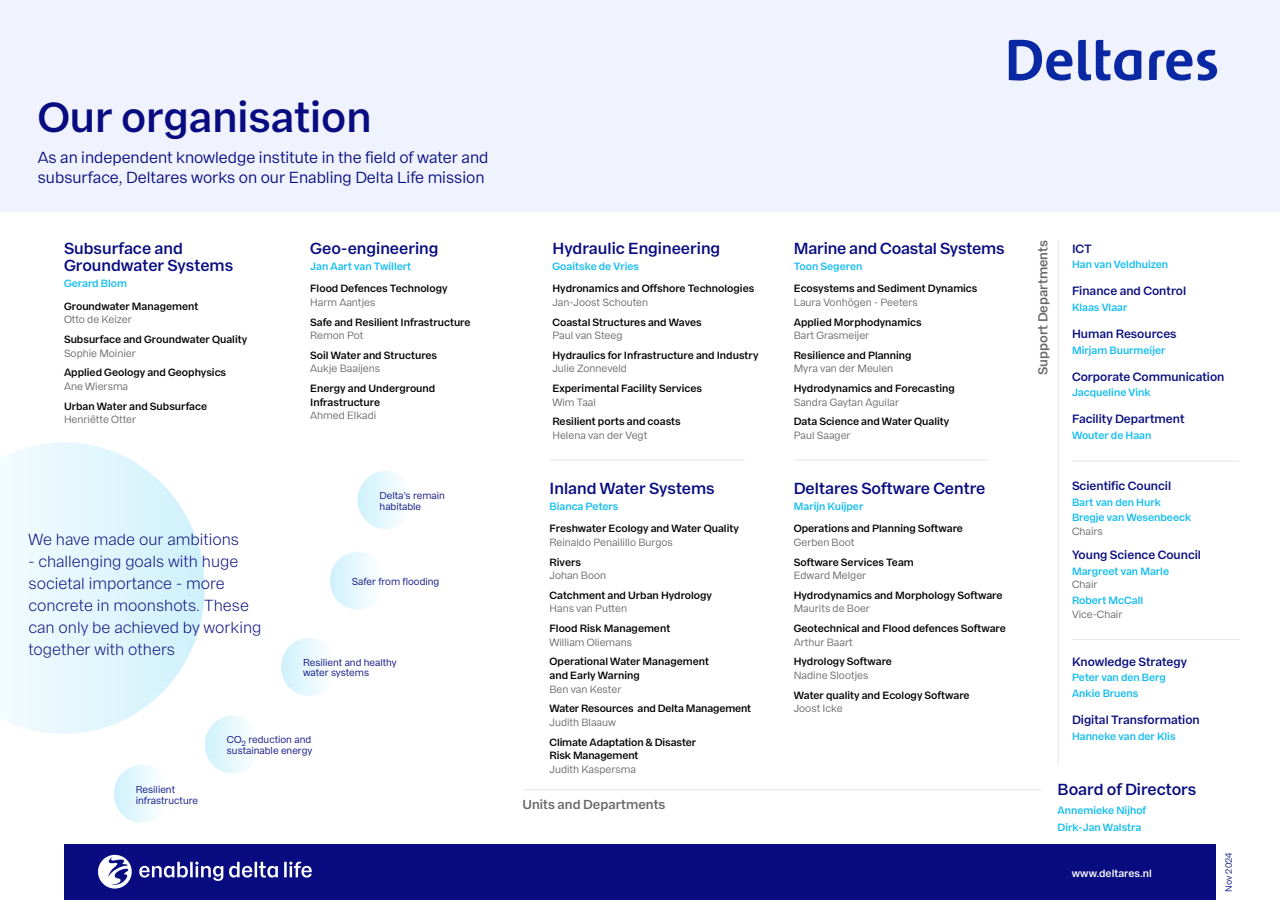
<style>
.page{position:relative;width:1280px;height:900px;background:#fff}
.page>*{position:absolute;margin:0;border:0;box-sizing:border-box;transform-origin:0 0}
.t1{font:600 42px "Franca";color:#080c80}
.t2{font:600 16px/17.5px "Franca";color:#080c80}
.t3{font:300 16px/22px "Franca";color:#080c80}
.t4{font:16px/20px "Franca";color:#080c80}
.t5{font:600 13px "Franca";color:#666}
.t6{font:600 12px "Franca";color:#080c80}
.t7{font:600 10.5px/13.6px "Franca";color:#000}
.t8{font:10.5px "Franca";color:#666}
.t9{font:600 10.5px/15.6px "Franca";color:#0ebbf0}
.t10{font:600 10.5px "Franca";color:#fff}
.t11{font:10px/10.5px "Franca";color:#080c80}
.t12{font:9px "Franca";color:#080c80}
</style>
<div class="page">
<div style="left:0;top:0;width:1280px;height:212px;background:#f0f3fd"></div>
<div style="left:64px;top:844px;width:1152px;height:56px;background:#080c80"></div>
<hr style="left:550px;top:460px;width:195px;height:1px;background:#e6e6e6">
<hr style="left:794px;top:460px;width:195px;height:1px;background:#e6e6e6">
<hr style="left:522px;top:789px;width:520px;height:1px;background:#e6e6e6">
<svg style="left:98px;top:855px;width:214px;height:34px"></svg>
<hr style="left:1072px;top:461px;width:168px;height:1px;background:#e6e6e6">
<hr style="left:1072px;top:639px;width:168px;height:1px;background:#e6e6e6">
<svg style="left:1009px;top:40px;width:208px;height:41px"></svg>
<hr style="left:1058px;top:240px;width:1px;height:526px;background:#e6e6e6">
<svg style="left:0;top:442px;width:205px;height:292px;fill:#e6f8fd"></svg>
<div style="left:281px;top:638px;width:56px;height:58px;background:linear-gradient(to right,#cff1fc,#fffffe);border-radius:50%"></div>
<div style="left:205px;top:715px;width:55px;height:59px;background:linear-gradient(to right,#cff1fc,#fffffe);border-radius:50%"></div>
<div style="left:330px;top:552px;width:55px;height:58px;background:linear-gradient(to right,#cff1fc,#fffffe);border-radius:50%"></div>
<div style="left:358px;top:471px;width:55px;height:58px;background:linear-gradient(to right,#cff1fc,#fffffe);border-radius:50%"></div>
<div style="left:114px;top:765px;width:55px;height:58px;background:linear-gradient(to right,#cff1fc,#fffffe);border-radius:50%"></div>
<h1 class="t1" style="left:38px;top:92px;width:335px">Our organisation</h1>
<h2 class="t4" style="left:38px;top:148px;width:452px">As an independent knowledge institute in the field of water and subsurface, Deltares works on our Enabling Delta Life mission</h2>
<h2 class="t2" style="left:64px;top:240px;width:171px">Subsurface and<br>Groundwater Systems</h2>
<p class="t9" style="left:64px;top:276px;width:65px">Gerard Blom</p>
<p class="t7" style="left:64px;top:299px;width:136px">Groundwater Management</p>
<p class="t8" style="left:64px;top:313px;width:69px">Otto de Keizer</p>
<p class="t7" style="left:64px;top:333px;width:185px">Subsurface and Groundwater Quality</p>
<p class="t8" style="left:64px;top:347px;width:73px">Sophie Moinier</p>
<p class="t7" style="left:64px;top:366px;width:164px">Applied Geology and Geophysics</p>
<p class="t8" style="left:64px;top:380px;width:66px">Ane Wiersma</p>
<p class="t7" style="left:64px;top:399px;width:145px">Urban Water and Subsurface</p>
<p class="t8" style="left:64px;top:413px;width:74px">Henriëtte Otter</p>
<h2 class="t3" style="left:28px;top:528px;width:212px">We have made our ambitions</h2>
<h2 class="t3" style="left:28px;top:550px;width:234px">- challenging goals with huge societal importance - more concrete in moonshots. These can only be achieved by working together with others</h2>
<h2 class="t2" style="left:310px;top:240px;width:130px">Geo-engineering</h2>
<p class="t9" style="left:310px;top:258px;width:103px">Jan Aart van Twillert</p>
<p class="t7" style="left:310px;top:282px;width:139px">Flood Defences Technology</p>
<p class="t8" style="left:310px;top:296px;width:67px">Harm Aantjes</p>
<p class="t7" style="left:310px;top:315px;width:162px">Safe and Resilient Infrastructure</p>
<p class="t8" style="left:310px;top:329px;width:55px">Remon Pot</p>
<p class="t7" style="left:310px;top:348px;width:129px">Soil Water and Structures</p>
<p class="t8" style="left:310px;top:362px;width:71px">Aukje Baaijens</p>
<p class="t7" style="left:310px;top:382px;width:127px">Energy and Underground<br>Infrastructure</p>
<p class="t8" style="left:310px;top:409px;width:68px">Ahmed Elkadi</p>
<p class="t11" style="left:380px;top:491px;width:67px">Delta’s remain habitable</p>
<p class="t11" style="left:352px;top:576px;width:89px">Safer from flooding</p>
<p class="t11" style="left:303px;top:657px;width:95px">Resilient and healthy water systems</p>
<p class="t11" style="left:136px;top:785px;width:64px">Resilient infrastructure</p>
<p class="t11" style="left:227px;top:735px;width:87px">CO<sub>2</sub> reduction and sustainable energy</p>
<h2 class="t2" style="left:552px;top:240px;width:169px">Hydraulic Engineering</h2>
<p class="t9" style="left:552px;top:258px;width:88px">Goaitske de Vries</p>
<p class="t7" style="left:552px;top:282px;width:203px">Hydronamics and Offshore Technologies</p>
<p class="t8" style="left:552px;top:296px;width:97px">Jan-Joost Schouten</p>
<p class="t7" style="left:552px;top:315px;width:151px">Coastal Structures and Waves</p>
<p class="t8" style="left:552px;top:329px;width:72px">Paul van Steeg</p>
<p class="t7" style="left:552px;top:348px;width:208px">Hydraulics for Infrastructure and Industry</p>
<p class="t8" style="left:552px;top:362px;width:76px">Julie Zonneveld</p>
<p class="t7" style="left:552px;top:382px;width:151px">Experimental Facility Services</p>
<p class="t8" style="left:552px;top:396px;width:45px">Wim Taal</p>
<p class="t7" style="left:552px;top:415px;width:130px">Resilient ports and coasts</p>
<p class="t8" style="left:552px;top:429px;width:96px">Helena van der Vegt</p>
<h2 class="t2" style="left:550px;top:480px;width:167px">Inland Water Systems</h2>
<p class="t9" style="left:550px;top:498px;width:71px">Bianca Peters</p>
<p class="t7" style="left:550px;top:522px;width:191px">Freshwater Ecology and Water Quality</p>
<p class="t8" style="left:550px;top:536px;width:125px">Reinaldo Penailillo Burgos</p>
<p class="t7" style="left:550px;top:555px;width:33px">Rivers</p>
<p class="t8" style="left:550px;top:569px;width:58px">Johan Boon</p>
<p class="t7" style="left:550px;top:588px;width:164px">Catchment and Urban Hydrology</p>
<p class="t8" style="left:550px;top:602px;width:79px">Hans van Putten</p>
<p class="t7" style="left:550px;top:622px;width:122px">Flood Risk Management</p>
<p class="t8" style="left:550px;top:636px;width:84px">William Oliemans</p>
<p class="t7" style="left:550px;top:655px;width:161px">Operational Water Management and Early Warning</p>
<p class="t8" style="left:550px;top:683px;width:73px">Ben van Kester</p>
<p class="t7" style="left:550px;top:702px;width:203px">Water Resources and Delta Management</p>
<p class="t8" style="left:550px;top:716px;width:68px">Judith Blaauw</p>
<p class="t7" style="left:550px;top:735px;width:148px">Climate Adaptation &amp; Disaster<br>Risk Management</p>
<p class="t8" style="left:550px;top:763px;width:88px">Judith Kaspersma</p>
<p class="t5" style="left:522px;top:797px;width:145px">Units and Departments</p>
<h2 class="t2" style="left:794px;top:240px;width:213px">Marine and Coastal Systems</h2>
<p class="t9" style="left:794px;top:258px;width:70px">Toon Segeren</p>
<p class="t7" style="left:794px;top:282px;width:185px">Ecosystems and Sediment Dynamics</p>
<p class="t8" style="left:794px;top:296px;width:126px">Laura Vonhögen - Peeters</p>
<p class="t7" style="left:794px;top:315px;width:129px">Applied Morphodynamics</p>
<p class="t8" style="left:794px;top:329px;width:77px">Bart Grasmeijer</p>
<p class="t7" style="left:794px;top:348px;width:119px">Resilience and Planning</p>
<p class="t8" style="left:794px;top:362px;width:101px">Myra van der Meulen</p>
<p class="t7" style="left:794px;top:382px;width:163px">Hydrodynamics and Forecasting</p>
<p class="t8" style="left:794px;top:396px;width:107px">Sandra Gaytan Aguilar</p>
<p class="t7" style="left:794px;top:415px;width:157px">Data Science and Water Quality</p>
<p class="t8" style="left:794px;top:429px;width:58px">Paul Saager</p>
<h2 class="t2" style="left:794px;top:480px;width:193px">Deltares Software Centre</h2>
<p class="t9" style="left:794px;top:498px;width:71px">Marijn Kuijper</p>
<p class="t7" style="left:794px;top:522px;width:171px">Operations and Planning Software</p>
<p class="t8" style="left:794px;top:536px;width:62px">Gerben Boot</p>
<p class="t7" style="left:794px;top:555px;width:122px">Software Services Team</p>
<p class="t8" style="left:794px;top:569px;width:74px">Edward Melger</p>
<p class="t7" style="left:794px;top:588px;width:210px">Hydrodynamics and Morphology Software</p>
<p class="t8" style="left:794px;top:602px;width:78px">Maurits de Boer</p>
<p class="t7" style="left:794px;top:622px;width:214px">Geotechnical and Flood defences Software</p>
<p class="t8" style="left:794px;top:636px;width:60px">Arthur Baart</p>
<p class="t7" style="left:794px;top:655px;width:100px">Hydrology Software</p>
<p class="t8" style="left:794px;top:669px;width:76px">Nadine Slootjes</p>
<p class="t7" style="left:794px;top:688px;width:177px">Water quality and Ecology Software</p>
<p class="t8" style="left:794px;top:702px;width:50px">Joost Icke</p>
<p class="t5" style="left:1035px;top:375px;width:137px;rotate:-90deg">Support Departments</p>
<p class="t6" style="left:1072px;top:241px;width:21px">ICT</p>
<p class="t9" style="left:1072px;top:257px;width:98px">Han van Veldhuizen</p>
<p class="t6" style="left:1072px;top:284px;width:116px">Finance and Control</p>
<p class="t9" style="left:1072px;top:300px;width:57px">Klaas Vlaar</p>
<p class="t6" style="left:1072px;top:326px;width:106px">Human Resources</p>
<p class="t9" style="left:1072px;top:342px;width:95px">Mirjam Buurmeijer</p>
<p class="t6" style="left:1072px;top:369px;width:154px">Corporate Communication</p>
<p class="t9" style="left:1072px;top:385px;width:80px">Jacqueline Vink</p>
<p class="t6" style="left:1072px;top:412px;width:114px">Facility Department</p>
<p class="t9" style="left:1072px;top:428px;width:81px">Wouter de Haan</p>
<p class="t6" style="left:1072px;top:478px;width:101px">Scientific Council</p>
<p class="t9" style="left:1072px;top:494px;width:121px">Bart van den Hurk<br>Bregje van Wesenbeeck</p>
<p class="t8" style="left:1072px;top:525px;width:32px">Chairs</p>
<p class="t6" style="left:1072px;top:547px;width:131px">Young Science Council</p>
<p class="t9" style="left:1072px;top:563px;width:99px">Margreet van Marle</p>
<p class="t8" style="left:1072px;top:578px;width:27px">Chair</p>
<p class="t9" style="left:1072px;top:593px;width:73px">Robert McCall</p>
<p class="t8" style="left:1072px;top:608px;width:52px">Vice-Chair</p>
<p class="t6" style="left:1072px;top:654px;width:117px">Knowledge Strategy</p>
<p class="t9" style="left:1072px;top:670px;width:95px">Peter van den Berg<br>Ankie Bruens</p>
<p class="t6" style="left:1072px;top:712px;width:129px">Digital Transformation</p>
<p class="t9" style="left:1072px;top:728px;width:105px">Hanneke van der Klis</p>
<h2 class="t2" style="left:1058px;top:780px;width:140px">Board of Directors</h2>
<p class="t9" style="left:1058px;top:802px;width:90px;line-height:16.7px">Annemieke Nijhof<br>Dirk-Jan Walstra</p>
<p class="t10" style="left:1072px;top:867px;width:82px">www.deltares.nl</p>
<p class="t12" style="left:1223px;top:892px;width:41px;rotate:-90deg">Nov 2024</p>
</div>
